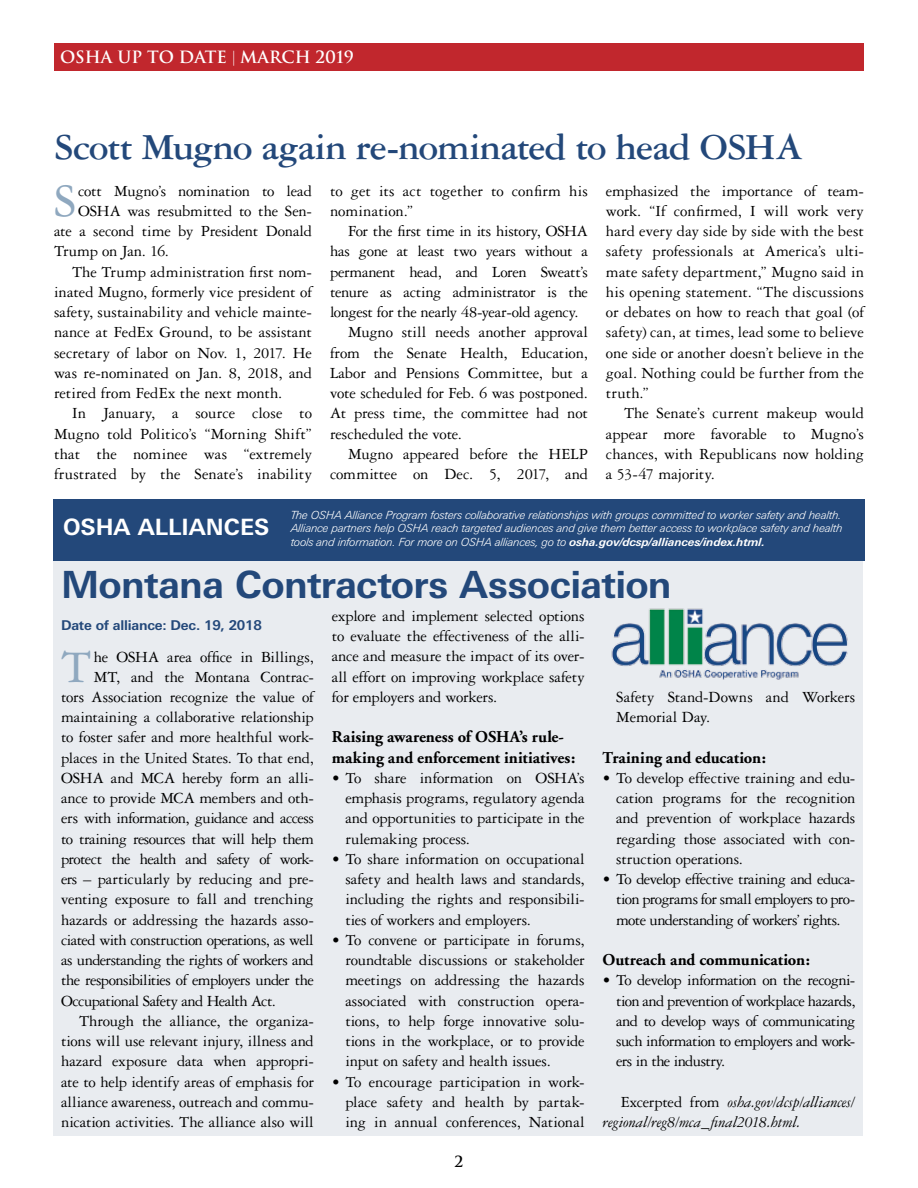
<style>
.page{position:relative;width:918px;height:1188px;background:#fff}
.page>*{position:absolute;margin:0;border:0;box-sizing:border-box;transform-origin:0 0}
.t1{font:49.65px "Garamond 3 LT Std";color:#8fa8bf}
.t2{font:700 39px "Garamond 3 LT Std";letter-spacing:-.025em;color:#23487a}
.t3{font:700 37.5px "Univers Next Pro";letter-spacing:-.02em;color:#23487a}
.t4{font:700 22.5px "Univers Next Pro";color:#fff}
.t5{font:16.5px/20.2px "Garamond 3 LT Std";letter-spacing:-.01em;color:#000;text-align:justify}
.t6{font:16.5px "Garamond 3 LT Std";letter-spacing:-.04em;color:#000}
.t7{font:700 16.5px/20.2px "Adobe Garamond";color:#000}
.t8{font:16.5px "Garamond 3 LT Std";letter-spacing:-.035em;color:#000}
.t9{font:italic 16.5px/20.2px "Garamond 3 LT Std";letter-spacing:-.01em;color:#000}
.t10{font:16.5px "Garamond 3 LT Std";letter-spacing:.01em;color:#000}
.t11{font:16.5px "Garamond 3 LT Std";letter-spacing:-.03em;color:#000}
.t12{font:700 16.5px "Trajan";color:#fff}
.t13{font:700 15px "Trajan";color:#000}
.t14{font:700 13.5px "Univers Next Pro";letter-spacing:-.015em;color:#23487a}
.t15{font:italic 300 11.25px/13.5px "Univers Next Pro";letter-spacing:-.01em;color:#fff;text-align:justify}
.s1{font-family:"Garamond 3 LT Std";font-weight:400;font-size:15px}
.s2{font-weight:700}
.s3{font-style:normal}
</style>
<div class="page">
<div style="left:54px;top:44px;width:810px;height:27px;background:#c1272d"></div>
<div style="left:53px;top:561px;width:810px;height:575px;background:#e9ecf0"></div>
<div style="left:53px;top:500px;width:812px;height:61px;background:#23487a"></div>
<img style="left:611px;top:608px;width:237px;height:72px">
<p class="t12" style="left:60px;top:47px;width:295px">OSHA UP TO DATE <span class="s1">|</span> MARCH 2019</p>
<h2 class="t2" style="left:54px;top:126px;width:751px">Scott Mugno again re-nominated to head OSHA</h2>
<h1 class="t1" style="left:54px;top:174px;width:24px">S</h1>
<p class="t5" style="left:78px;top:181px;width:236px">cott Mugno’s nomination to lead</p>
<p class="t5" style="left:606px;top:181px;width:260px">emphasized the importance of team&shy;work. “If confirmed, I will work very hard every day side by side with the best safety professionals at America’s ulti&shy;mate safety department,” Mugno said in his opening statement. “The discussions or debates on how to reach that goal (of safety) can, at times, lead some to believe one side or another doesn’t believe in the goal. Nothing could be further from the truth.”</p>
<p class="t5" style="left:606px;top:403px;width:260px;text-indent:18px">The Senate’s current makeup would appear more favorable to Mugno’s chances, with Republicans now holding a 53-47 majority.</p>
<p class="t5" style="left:330px;top:181px;width:259px">to get its act together to confirm his nomination.”</p>
<p class="t5" style="left:348px;top:221px;width:241px">For the first time in its history, OSHA</p>
<p class="t5" style="left:330px;top:241px;width:259px">has gone at least two years without a</p>
<p class="t5" style="left:330px;top:262px;width:260px">permanent head, and Loren Sweatt’s</p>
<p class="t5" style="left:330px;top:282px;width:260px">tenure as acting administrator is the</p>
<p class="t5" style="left:330px;top:302px;width:250px">longest for the nearly 48-year-old agency.</p>
<p class="t5" style="left:348px;top:322px;width:241px">Mugno still needs another approval</p>
<p class="t5" style="left:330px;top:343px;width:259px">from the Senate Health, Education,</p>
<p class="t5" style="left:330px;top:363px;width:259px">Labor and Pensions Committee, but a</p>
<p class="t5" style="left:330px;top:383px;width:260px">vote scheduled for Feb. 6 was postponed.</p>
<p class="t5" style="left:330px;top:403px;width:260px">At press time, the committee had not</p>
<p class="t5" style="left:330px;top:424px;width:134px">rescheduled the vote.</p>
<p class="t5" style="left:348px;top:444px;width:241px">Mugno appeared before the HELP</p>
<p class="t5" style="left:330px;top:464px;width:259px">committee on Dec. 5, 2017, and</p>
<p class="t5" style="left:78px;top:201px;width:236px">OSHA was resubmitted to the Sen-</p>
<p class="t5" style="left:54px;top:221px;width:259px">ate a second time by President Donald</p>
<p class="t5" style="left:54px;top:241px;width:117px">Trump on Jan. 16.</p>
<p class="t5" style="left:72px;top:262px;width:241px">The Trump administration first nom-</p>
<p class="t5" style="left:54px;top:282px;width:260px">inated Mugno, formerly vice president of</p>
<p class="t5" style="left:54px;top:302px;width:259px">safety, sustainability and vehicle mainte-</p>
<p class="t5" style="left:54px;top:322px;width:260px">nance at FedEx Ground, to be assistant</p>
<p class="t5" style="left:54px;top:343px;width:259px">secretary of labor on Nov. 1, 2017. He</p>
<p class="t5" style="left:54px;top:363px;width:260px">was re-nominated on Jan. 8, 2018, and</p>
<p class="t5" style="left:54px;top:383px;width:230px">retired from FedEx the next month.</p>
<p class="t10" style="left:72px;top:405px;width:241px">In January, a source close to</p>
<p class="t5" style="left:54px;top:424px;width:259px">Mugno told Politico’s “Morning Shift”</p>
<p class="t5" style="left:54px;top:444px;width:260px">that the nominee was “extremely</p>
<p class="t10" style="left:54px;top:465px;width:259px">frustrated by the Senate’s inability</p>
<h3 class="t4" style="left:63px;top:513px;width:208px">OSHA ALLIANCES</h3>
<p class="t15" style="left:291px;top:508px;width:553px">The OSHA Alliance Program fosters collaborative relationships with groups committed to worker safety and health.<br>Alliance partners help OSHA reach targeted audiences and give them better access to workplace safety and health tools and information. For more on OSHA alliances, go to <span class="s2">osha.gov/dcsp/alliances/index.html.</span></p>
<h3 class="t3" style="left:61px;top:562px;width:612px">Montana Contractors Association</h3>
<p class="t14" style="left:61px;top:617px;width:202px">Date of alliance: Dec. 19, 2018</p>
<h1 class="t1" style="left:61px;top:640px;width:32px">T</h1>
<p class="t5" style="left:94px;top:646px;width:221px">he OSHA area office in Billings,</p>
<p class="t5" style="left:332px;top:606px;width:254px">explore and implement selected options to evaluate the effectiveness of the alli&shy;ance and measure the impact of its over&shy;all effort on improving workplace safety for employers and workers.</p>
<p class="t7" style="left:332px;top:727px;width:245px">Raising awareness of OSHA’s rule&shy;making and enforcement initiatives:</p>
<p class="t5" style="left:345px;top:768px;width:241px;text-indent:-13px">• To share information on OSHA’s emphasis programs, regulatory agenda and opportunities to participate in the rulemaking process.</p>
<p class="t5" style="left:345px;top:849px;width:241px;text-indent:-13px">• To share information on occupational safety and health laws and standards, including the rights and responsibili&shy;ties of workers and employers.</p>
<p class="t5" style="left:345px;top:930px;width:241px;text-indent:-13px">• To convene or participate in forums, roundtable discussions or stakeholder meetings on addressing the hazards associated with construction opera&shy;tions, to help forge innovative solu&shy;tions in the workplace, or to provide input on safety and health issues.</p>
<p class="t5" style="left:345px;top:1072px;width:241px;text-indent:-13px">• To encourage participation in work&shy;place safety and health by partak&shy;ing in annual conferences, National</p>
<p class="t5" style="left:94px;top:667px;width:222px">MT, and the Montana Contrac-</p>
<p class="t5" style="left:61px;top:687px;width:254px">tors Association recognize the value of</p>
<p class="t5" style="left:61px;top:707px;width:254px">maintaining a collaborative relationship</p>
<p class="t5" style="left:61px;top:727px;width:254px">to foster safer and more healthful work-</p>
<p class="t5" style="left:61px;top:748px;width:254px">places in the United States. To that end,</p>
<p class="t5" style="left:61px;top:768px;width:254px">OSHA and MCA hereby form an alli-</p>
<p class="t5" style="left:61px;top:788px;width:254px">ance to provide MCA members and oth-</p>
<p class="t8" style="left:61px;top:810px;width:254px">ers with information, guidance and access</p>
<p class="t8" style="left:61px;top:830px;width:254px">to training resources that will help them</p>
<p class="t8" style="left:61px;top:850px;width:254px">protect the health and safety of work-</p>
<p class="t5" style="left:61px;top:869px;width:254px">ers – particularly by reducing and pre-</p>
<p class="t5" style="left:61px;top:889px;width:254px">venting exposure to fall and trenching</p>
<p class="t5" style="left:61px;top:910px;width:254px">hazards or addressing the hazards asso-</p>
<p class="t6" style="left:61px;top:931px;width:254px">ciated with construction operations, as well</p>
<p class="t6" style="left:61px;top:951px;width:254px">as understanding the rights of workers and</p>
<p class="t6" style="left:61px;top:972px;width:254px">the responsibilities of employers under the</p>
<p class="t11" style="left:61px;top:992px;width:216px">Occupational Safety and Health Act.</p>
<p class="t5" style="left:79px;top:1011px;width:236px">Through the alliance, the organiza-</p>
<p class="t5" style="left:61px;top:1031px;width:254px">tions will use relevant injury, illness and</p>
<p class="t5" style="left:61px;top:1051px;width:254px">hazard exposure data when appropri-</p>
<p class="t5" style="left:61px;top:1072px;width:254px">ate to help identify areas of emphasis for</p>
<p class="t5" style="left:61px;top:1092px;width:254px">alliance awareness, outreach and commu-</p>
<p class="t5" style="left:61px;top:1112px;width:254px">nication activities. The alliance also will</p>
<p class="t5" style="left:616px;top:687px;width:241px">Safety Stand-Downs and Workers<br>Memorial Day.</p>
<p class="t7" style="left:603px;top:748px;width:165px">Training and education:</p>
<p class="t5" style="left:616px;top:768px;width:241px;text-indent:-13px">• To develop effective training and edu&shy;cation programs for the recognition and prevention of workplace hazards regarding those associated with con&shy;struction operations.</p>
<p class="t5" style="left:616px;top:869px;width:241px;text-indent:-13px">• To develop effective training and educa&shy;tion programs for small employers to pro&shy;mote understanding of workers’ rights.</p>
<p class="t7" style="left:603px;top:950px;width:209px">Outreach and communication:</p>
<p class="t5" style="left:616px;top:970px;width:241px;text-indent:-13px">• To develop information on the recogni&shy;tion and prevention of workplace hazards, and to develop ways of communicating such information to employers and work&shy;ers in the industry.</p>
<p class="t9" style="left:603px;top:1092px;width:254px;text-indent:18px"><span class="s3">Excerpted from</span> osha.gov/dcsp/alliances/ regional/reg8/mca_final2018.html.</p>
<p class="t13" style="left:455px;top:1152px;width:10px">2</p>
</div>
